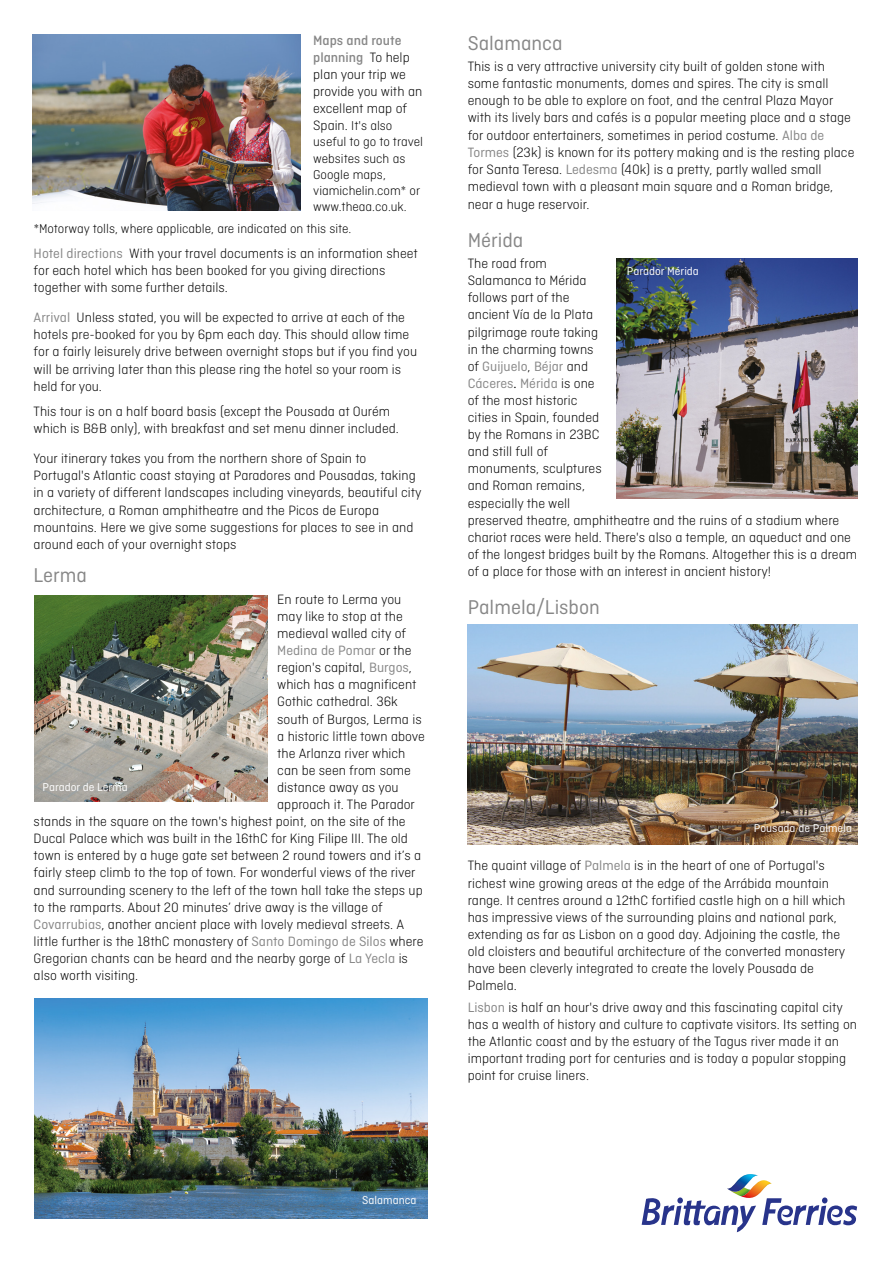
<style>
.page{position:relative;width:893px;height:1263px;background:#fff}
.page>*{position:absolute;margin:0;border:0;box-sizing:border-box;transform-origin:0 0}
.t1{font:21px "Ciutadella";color:#878787}
.t2{font:300 14.25px/17.1px "Ciutadella";color:#000}
.t3{font:14.25px "Ciutadella";color:#878787}
.t4{font:300 13.5px/16.2px "Ciutadella";color:#000}
.t5{font:12px "Ciutadella";color:#fff}
.s1{font-weight:500;color:#878787}
.s2{font-size:14.25px}
.s3{font-weight:400;color:#878787}
.s4{font-weight:300;color:#000}
.s5{font-weight:400}
</style>
<div class="page">
<svg style="left:642px;top:1174px;width:215px;height:58px"></svg>
<img style="left:33px;top:34px;width:267px;height:176px">
<img style="left:617px;top:258px;width:241px;height:240px">
<img style="left:34px;top:595px;width:233px;height:206px">
<img style="left:468px;top:624px;width:390px;height:221px">
<img style="left:34px;top:999px;width:394px;height:220px">
<p class="t2" style="left:313px;top:31px;width:110px"><span class="s1">Maps and route planning</span> To help plan your trip we provide you with an excellent map of</p>
<p class="t4" style="left:313px;top:118px;width:111px"><span class="s2">Spain.</span> It's also useful to go to travel websites such as<br>Google maps, viamichelin.com* or www.theaa.co.uk.</p>
<p class="t4" style="left:34px;top:220px;width:319px">*Motorway tolls, where applicable, are indicated on this site.</p>
<p class="t2" style="left:34px;top:245px;width:386px"><span class="s3">Hotel directions</span> With your travel documents is an information sheet for each hotel which has been booked for you giving directions together with some further details.</p>
<p class="t2" style="left:34px;top:309px;width:385px"><span class="s3">Arrival</span> Unless stated, you will be expected to arrive at each of the hotels pre-booked for you by 6pm each day. This should allow time for a fairly leisurely drive between overnight stops but if you find you will be arriving later than this please ring the hotel so your room is held for you.</p>
<p class="t2" style="left:34px;top:403px;width:367px">This tour is on a half board basis (except the Pousada at Ourém which is B&amp;B only), with breakfast and set menu dinner included.</p>
<p class="t2" style="left:34px;top:450px;width:390px">Your itinerary takes you from the northern shore of Spain to Portugal's Atlantic coast staying at Paradores and Pousadas, taking in a variety of different landscapes including vineyards, beautiful city architecture, a Roman amphitheatre and the Picos de Europa mountains. Here we give some suggestions for places to see in and around each of your overnight stops</p>
<h1 class="t1" style="left:34px;top:564px;width:55px">Lerma</h1>
<p class="t2" style="left:277px;top:590px;width:126px">En route to Lerma you</p>
<p class="t2" style="left:277px;top:608px;width:127px">may like to stop at the</p>
<p class="t2" style="left:277px;top:625px;width:130px">medieval walled city of</p>
<p class="t3" style="left:277px;top:643px;width:136px">Medina de Pomar <span class="s4">or the</span></p>
<p class="t2" style="left:277px;top:659px;width:136px">region's capital, <span class="s3">Burgos</span>,</p>
<p class="t2" style="left:277px;top:676px;width:141px">which has a magnificent</p>
<p class="t2" style="left:277px;top:693px;width:122px">Gothic cathedral. 36k</p>
<p class="t2" style="left:277px;top:710px;width:146px">south of Burgos, Lerma is</p>
<p class="t2" style="left:277px;top:727px;width:149px">a historic little town above</p>
<p class="t2" style="left:277px;top:744px;width:130px">the Arlanza river which</p>
<p class="t2" style="left:277px;top:761px;width:135px">can be seen from some</p>
<p class="t2" style="left:277px;top:779px;width:123px">distance away as you</p>
<p class="t2" style="left:277px;top:796px;width:139px">approach it. The Parador</p>
<p class="t2" style="left:34px;top:813px;width:374px">stands in the square on the town's highest point, on the site of the</p>
<p class="t2" style="left:34px;top:830px;width:376px">Ducal Palace which was built in the 16thC for King Filipe III. The old</p>
<p class="t2" style="left:34px;top:847px;width:389px">town is entered by a huge gate set between 2 round towers and it’s a</p>
<p class="t2" style="left:34px;top:864px;width:383px">fairly steep climb to the top of town. For wonderful views of the river</p>
<p class="t2" style="left:34px;top:881px;width:391px">and surrounding scenery to the left of the town hall take the steps up</p>
<p class="t2" style="left:34px;top:898px;width:351px">to the ramparts. About 20 minutes’ drive away is the village of</p>
<p class="t2" style="left:34px;top:915px;width:372px"><span class="s3">Covarrubias</span>, another ancient place with lovely medieval streets. A</p>
<p class="t2" style="left:34px;top:932px;width:391px">little further is the 18thC monastery of <span class="s3">Santo Domingo de Silos</span> where</p>
<p class="t2" style="left:34px;top:950px;width:376px">Gregorian chants can be heard and the nearby gorge of <span class="s3">La Yecla</span> is</p>
<p class="t2" style="left:34px;top:967px;width:106px">also worth visiting.</p>
<p class="t5" style="left:43px;top:780px;width:87px">Parador de Lerma</p>
<h1 class="t1" style="left:468px;top:31px;width:96px">Salamanca</h1>
<p class="t2" style="left:468px;top:58px;width:388px">This is a very attractive university city built of golden stone with some fantastic monuments, domes and spires. The city is small enough to be able to explore on foot, and the central Plaza Mayor with its lively bars and cafés is a popular meeting place and a stage for outdoor entertainers, sometimes in period costume. <span class="s3">Alba de Tormes</span> (23k) is known for its pottery making and is the resting place for Santa Teresa. <span class="s3">Ledesma</span> (40k) is a pretty, partly walled small medieval town with a pleasant main square and a Roman bridge, near a huge reservoir.</p>
<h1 class="t1" style="left:468px;top:228px;width:57px">Mérida</h1>
<p class="t2" style="left:468px;top:255px;width:391px">The road from<br>Salamanca to Mérida<br>follows part of the<br>ancient Vía de la Plata<br>pilgrimage route taking<br>in the charming towns<br>of <span class="s3">Guijuelo</span>, <span class="s3">Béjar</span> and<br><span class="s3">Cáceres</span><span class="s5">.</span> <span class="s3">Mérida</span> is one<br>of the most historic<br>cities in Spain, founded<br>by the Romans in 23BC<br>and still full of<br>monuments, sculptures<br>and Roman remains,<br>especially the well<br>preserved theatre, amphitheatre and the ruins of a stadium where chariot races were held. There's also a temple, an aqueduct and one of the longest bridges built by the Romans. Altogether this is a dream of a place for those with an interest in ancient history!</p>
<h1 class="t1" style="left:468px;top:596px;width:134px">Palmela/Lisbon</h1>
<p class="t5" style="left:627px;top:264px;width:74px">Parador Mérida</p>
<p class="t5" style="left:754px;top:822px;width:100px">Pousada de Palmela</p>
<p class="t2" style="left:468px;top:857px;width:379px">The quaint village of <span class="s3">Palmela</span> is in the heart of one of Portugal's richest wine growing areas at the edge of the Arrábida mountain range. It centres around a 12thC fortified castle high on a hill which has impressive views of the surrounding plains and national park, extending as far as Lisbon on a good day. Adjoining the castle, the old cloisters and beautiful architecture of the converted monastery have been cleverly integrated to create the lovely Pousada de Palmela.</p>
<p class="t2" style="left:468px;top:998px;width:391px"><span class="s3">Lisbon</span> is half an hour's drive away and this fascinating capital city has a wealth of history and culture to captivate visitors. Its setting on the Atlantic coast and by the estuary of the Tagus river made it an important trading port for centuries and is today a popular stopping point for cruise liners.</p>
<p class="t5" style="left:362px;top:1193px;width:56px">Salamanca</p>
</div>
